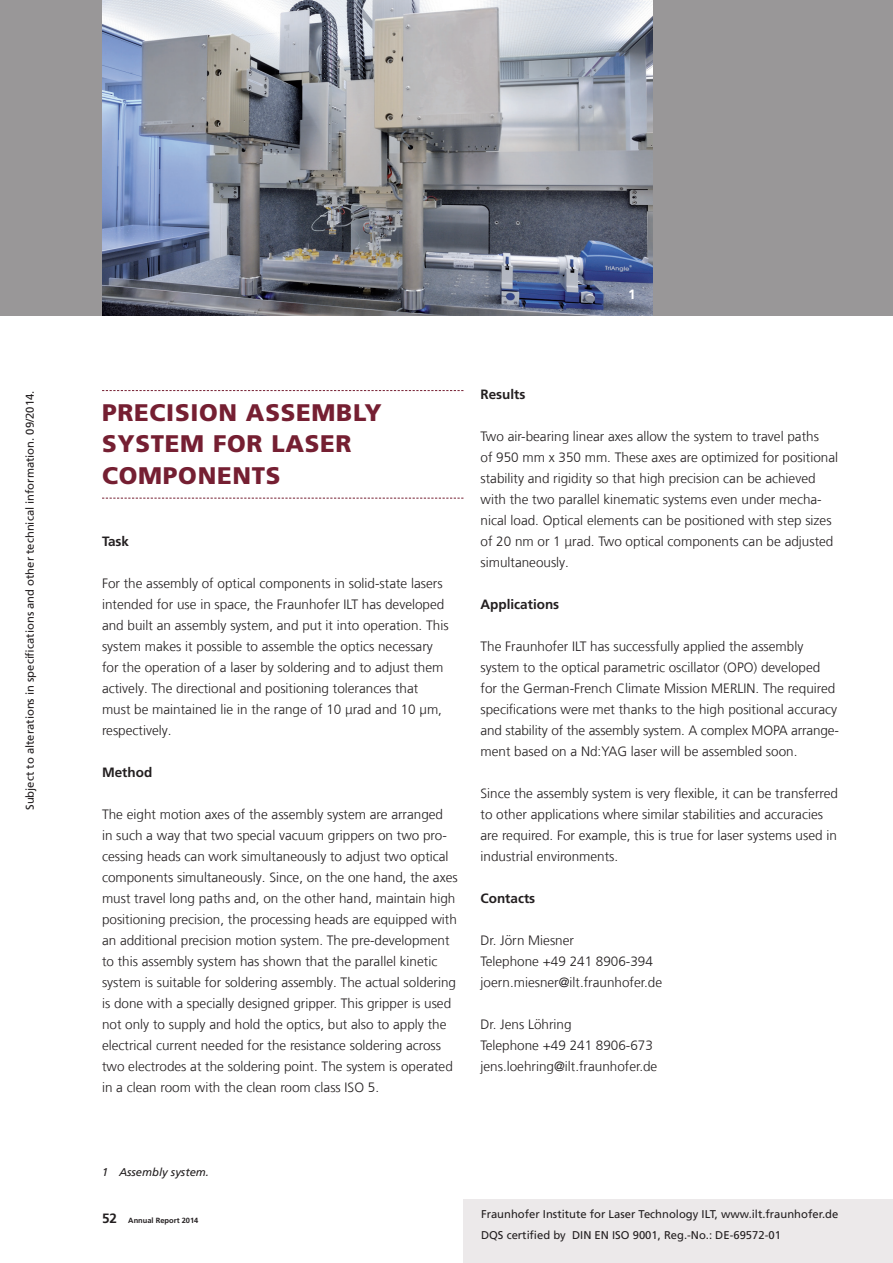
<style>
.page{position:relative;width:893px;height:1263px;background:#fff}
.page>*{position:absolute;margin:0;border:0;box-sizing:border-box;transform-origin:0 0}
.t1{font:900 24px/31.5px "Frutiger LT Com";letter-spacing:.03em;color:#751f32}
.t2{font:300 13.5px/21px "Frutiger LT Com";color:#231f20}
.t3{font:700 13.5px "Frutiger LT Com";color:#231f20}
.t4{font:700 13.5px "Frutiger LT Com";color:#fff}
.t5{font:11.25px/21px "Frutiger LT Com";color:#231f20}
.t6{font:italic 11.25px "Frutiger LT Com";color:#231f20}
.t7{font:700 7.5px "Frutiger LT Com";color:#231f20}
.s1{font-size:13.5px}
</style>
<div class="page">
<div style="left:463px;top:1199px;width:430px;height:64px;background:#ece9ea"></div>
<div style="left:0;top:0;width:893px;height:315px;background:#999798"></div>
<img style="left:102px;top:0;width:551px;height:315px">
<svg style="left:102px;top:390px;width:361px;height:1px"></svg>
<svg style="left:102px;top:498px;width:361px;height:1px"></svg>
<p class="t5" style="left:20px;top:810px;width:421px;rotate:-90deg">Subject to alterations in specifications and other technical information. 09/2014.</p>
<p class="t4" style="left:628px;top:286px;width:9px">1</p>
<h1 class="t1" style="left:102px;top:397px;width:281px">PRECISION ASSEMBLY<br>SYSTEM FOR LASER<br>COMPONENTS</h1>
<p class="t3" style="left:102px;top:533px;width:29px">Task</p>
<p class="t2" style="left:102px;top:573px;width:348px">For the assembly of optical components in solid-state lasers intended for use in space, the Fraunhofer ILT has developed and built an assembly system, and put it into operation. This system makes it possible to assemble the optics necessary for the operation of a laser by soldering and to adjust them actively. The directional and positioning tolerances that must be maintained lie in the range of 10 μrad and 10 µm, respectively.</p>
<p class="t3" style="left:102px;top:764px;width:52px">Method</p>
<p class="t2" style="left:102px;top:804px;width:357px">The eight motion axes of the assembly system are arranged<br>in such a way that two special vacuum grippers on two pro&shy;cessing heads can work simultaneously to adjust two optical components simultaneously. Since, on the one hand, the axes must travel long paths and, on the other hand, maintain high positioning precision, the processing heads are equipped with an additional precision motion system. The pre-development to this assembly system has shown that the parallel kinetic system is suitable for soldering assembly. The actual soldering is done with a specially designed gripper. This gripper is used not only to supply and hold the optics, but also to apply the electrical current needed for the resistance soldering across two electrodes at the soldering point. The system is operated in a clean room with the clean room class ISO 5.</p>
<p class="t3" style="left:480px;top:387px;width:46px">Results</p>
<p class="t2" style="left:480px;top:426px;width:359px">Two air-bearing linear axes allow the system to travel paths<br>of 950 mm x 350 mm. These axes are optimized for positional stability and rigidity so that high precision can be achieved with the two parallel kinematic systems even under mecha&shy;nical load. Optical elements can be positioned with step sizes of 20 nm or 1 μrad. Two optical components can be adjusted simultaneously.</p>
<p class="t3" style="left:480px;top:597px;width:80px">Applications</p>
<p class="t2" style="left:480px;top:636px;width:360px">The Fraunhofer ILT has successfully applied the assembly system to the optical parametric oscillator (OPO) developed for the German-French Climate Mission MERLIN. The required specifications were met thanks to the high positional accuracy and stability of the assembly system. A complex MOPA arrange&shy;ment based on a Nd:YAG laser will be assembled soon.</p>
<p class="t2" style="left:480px;top:783px;width:359px">Since the assembly system is very flexible, it can be transferred to other applications where similar stabilities and accuracies are required. For example, this is true for laser systems used in industrial environments.</p>
<p class="t3" style="left:480px;top:891px;width:56px">Contacts</p>
<p class="t2" style="left:480px;top:930px;width:183px">Dr. Jörn Miesner<br>Telephone +49 241 8906-394 joern.miesner@ilt.fraunhofer.de</p>
<p class="t2" style="left:480px;top:1014px;width:178px">Dr. Jens Löhring<br>Telephone +49 241 8906-673 jens.loehring@ilt.fraunhofer.de</p>
<p class="t6" style="left:102px;top:1166px;width:109px">1 Assembly system.</p>
<p class="t7" style="left:102px;top:1216px;width:98px"><span class="s1">52</span> Annual Report 2014</p>
<p class="t5" style="left:481px;top:1204px;width:359px">Fraunhofer Institute for Laser Technology ILT, www.ilt.fraunhofer.de<br>DQS certified by DIN EN ISO 9001, Reg.-No.: DE-69572-01</p>
</div>
